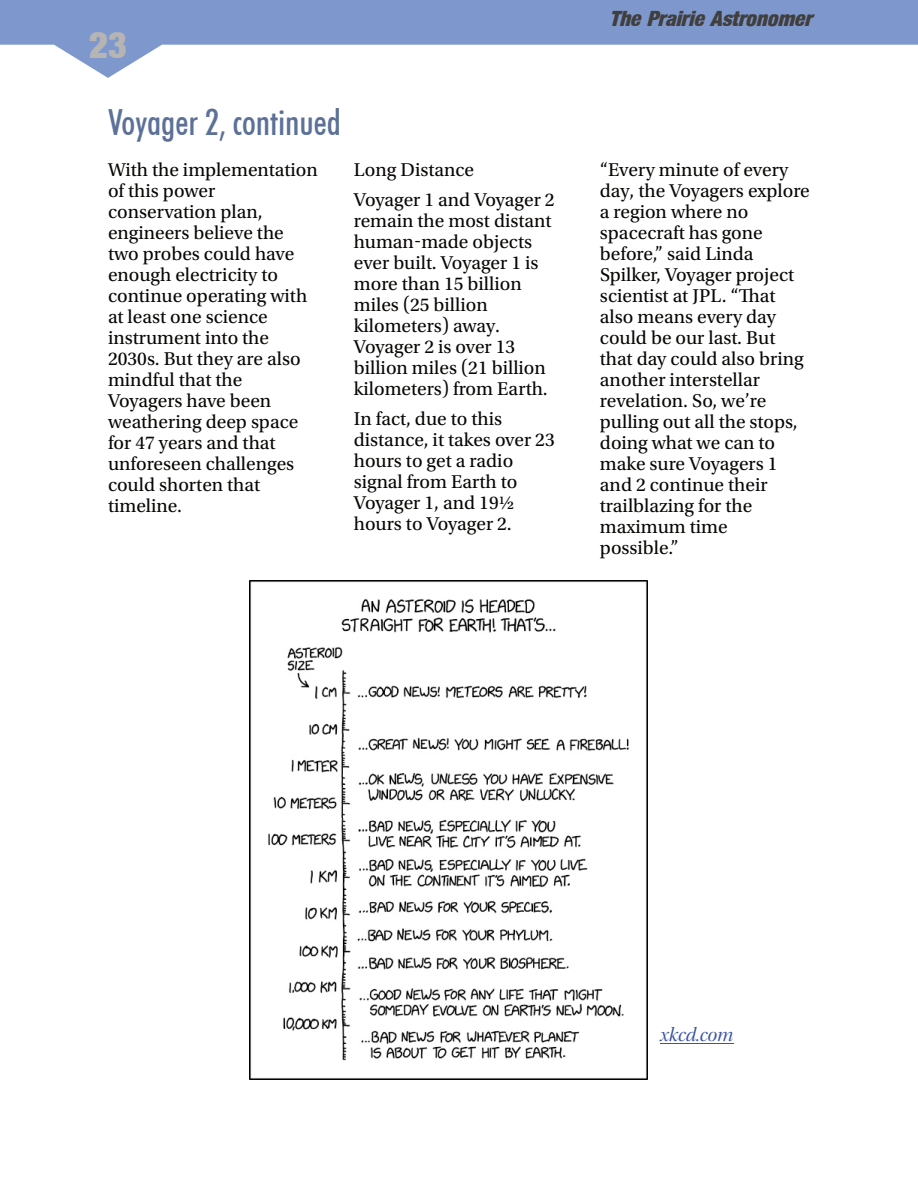
<style>
.page{position:relative;width:918px;height:1188px;background:#fff}
.page>*{position:absolute;margin:0;border:0;box-sizing:border-box;transform-origin:0 0}
.t1{font:500 condensed 36px "Futura BT";color:#5d7198}
.t2{font:36px "Basic Sans Heavy SF Bold";color:#b6b5b4}
.t3{font:italic 21px "Basic Sans Heavy SF Bold";color:#413f3e}
.t4{font:19.5px/21px "Utopia Std";color:#080704}
.t5{font:19.5px "Utopia Std Disp It";color:#3a53a3}
</style>
<div class="page">
<svg style="left:0;top:0;width:917px;height:78px;fill:#7e98cd"></svg>
<svg style="left:917px;top:0;width:1px;height:45px"></svg>
<hr style="left:660px;top:1043px;width:73px;height:1px;background:#3a53a3">
<img style="left:250px;top:580px;width:398px;height:500px">
<h1 class="t2" style="left:89px;top:31px;width:40px">23</h1>
<h1 class="t1" style="left:108px;top:108px;width:235px">Voyager 2, continued</h1>
<p class="t4" style="left:108px;top:161px;width:211px">With the implementation of this power conservation plan, engineers believe the two probes could have enough electricity to continue operating with at least one science instrument into the<br>2030s. But they are also mindful that the<br>Voyagers have been weathering deep space for 47 years and that unforeseen challenges could shorten that timeline.</p>
<p class="t4" style="left:354px;top:156px;width:202px;line-height:30px">Long Distance<br>Voyager 1 and Voyager 2</p>
<p class="t4" style="left:354px;top:212px;width:199px">remain the most distant human-made objects ever built. Voyager 1 is more than 15 billion miles (25 billion kilometers) away.<br>Voyager 2 is over 13 billion miles (21 billion kilometers) from Earth.</p>
<p class="t4" style="left:354px;top:410px;width:202px">In fact, due to this distance, it takes over 23 hours to get a radio signal from Earth to<br>Voyager 1, and 19½ hours to Voyager 2.</p>
<p class="t3" style="left:610px;top:11px;width:204px">The Prairie Astronomer</p>
<p class="t4" style="left:600px;top:161px;width:211px">“Every minute of every day, the Voyagers explore a region where no spacecraft has gone before,” said Linda<br>Spilker, Voyager project scientist at JPL. “That also means every day could be our last. But that day could also bring another interstellar revelation. So, we’re pulling out all the stops, doing what we can to make sure Voyagers 1 and 2 continue their trailblazing for the maximum time possible.”</p>
<p class="t5" style="left:660px;top:1027px;width:75px">xkcd.com</p>
</div>
